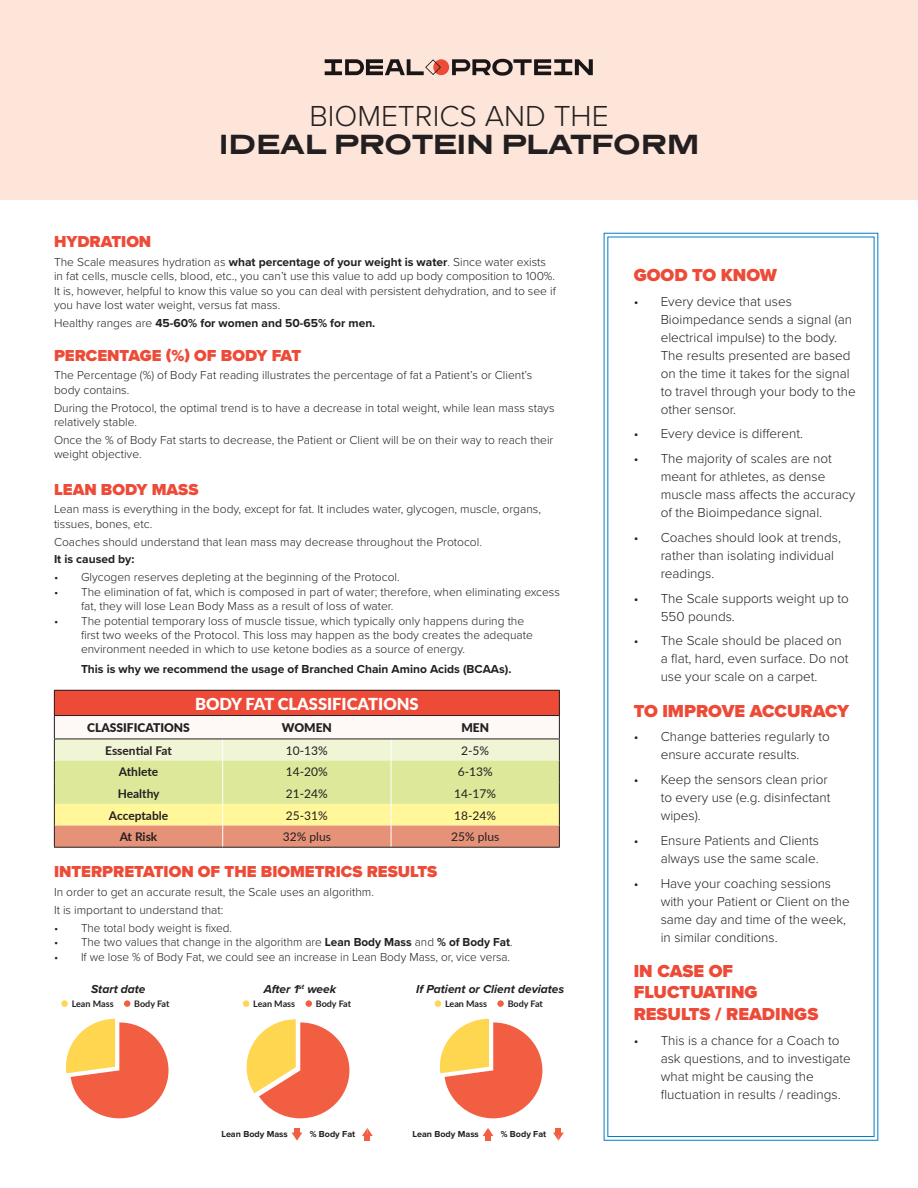
<style>
.page{position:relative;width:918px;height:1188px;background:#fff}
.page>*{position:absolute;margin:0;border:0;box-sizing:border-box;transform-origin:0 0}
.t1{font:300 30px "Proxima Nova";color:#231f20}
.t2{font:700 28.5px "Presicav Rg";color:#231f20}
.t3{font:900 18px/21.6px "Proxima Nova";color:#ed4b38}
.t4{font:900 16.5px "Proxima Nova";color:#ed4b38}
.t5{font:900 16.5px "Lato";color:#fff}
.t6{font:300 13.5px/18px "Proxima Nova";color:#231f20}
.t7{font:300 12px/14.4px "Proxima Nova";color:#231f20}
.t8{font:700 12px "Proxima Nova";color:#231f20}
.t9{font:12px "Lato";color:#231f20}
.t10{font:italic 700 12px "Proxima Nova";color:#231f20}
.t11{font:700 12px "Lato";color:#231f20}
.t12{font:900 12px "Lato";color:#231f20}
.t13{font:700 9px "Lato";color:#231f20}
.t14{font:700 9px "Proxima Nova";color:#231f20}
.s1{font-weight:700}
.s2{font-weight:300}
</style>
<div class="page">
<div style="left:0;top:0;width:918px;height:200px;background:#fde5da"></div>
<hr style="left:54px;top:847px;width:169px;height:1px;background:#231f20">
<hr style="left:223px;top:847px;width:168px;height:1px;background:#231f20">
<hr style="left:391px;top:847px;width:169px;height:1px;background:#231f20">
<hr style="left:54px;top:690px;width:169px;height:1px;background:#231f20">
<hr style="left:223px;top:690px;width:168px;height:1px;background:#231f20">
<hr style="left:391px;top:690px;width:169px;height:1px;background:#231f20">
<svg style="left:54px;top:691px;width:506px;height:156px;background:#e9c79a"></svg>
<hr style="left:54px;top:739px;width:169px;height:1px;background:#231f20">
<hr style="left:223px;top:739px;width:168px;height:1px;background:#231f20">
<hr style="left:391px;top:739px;width:169px;height:1px;background:#231f20">
<div style="left:124px;top:1000px;width:6px;height:7px;background:#f25e42;border-radius:50%"></div>
<div style="left:61px;top:1000px;width:7px;height:7px;background:#ffd64f;border-radius:50%"></div>
<div style="left:294px;top:1128px;width:6px;height:7px;background:#f25e42"></div>
<svg style="left:292px;top:1133px;width:10px;height:8px"></svg>
<svg style="left:362px;top:1128px;width:11px;height:13px"></svg>
<div style="left:485px;top:1134px;width:6px;height:7px;background:#f25e42"></div>
<svg style="left:483px;top:1128px;width:10px;height:8px"></svg>
<svg style="left:553px;top:1128px;width:11px;height:13px"></svg>
<div style="left:306px;top:1000px;width:6px;height:7px;background:#f25e42;border-radius:50%"></div>
<div style="left:243px;top:1000px;width:6px;height:7px;background:#ffd64f;border-radius:50%"></div>
<div style="left:497px;top:1000px;width:7px;height:7px;background:#f25e42;border-radius:50%"></div>
<div style="left:435px;top:1000px;width:6px;height:7px;background:#ffd64f;border-radius:50%"></div>
<svg style="left:452px;top:59px;width:141px;height:17px"></svg>
<div style="left:433px;top:59px;width:16px;height:16px;background:#ed4b38;border-radius:50%"></div>
<svg style="left:325px;top:59px;width:116px;height:16px"></svg>
<svg style="left:66px;top:1019px;width:103px;height:99px"></svg>
<svg style="left:247px;top:1019px;width:102px;height:99px"></svg>
<svg style="left:440px;top:1019px;width:102px;height:99px"></svg>
<svg style="left:603px;top:232px;width:276px;height:909px"></svg>
<p class="t1" style="left:309px;top:94px;width:301px">BIOMETRICS AND THE</p>
<p class="t2" style="left:219px;top:127px;width:482px">IDEAL PROTEIN PLATFORM</p>
<p class="t4" style="left:54px;top:229px;width:99px">HYDRATION</p>
<p class="t7" style="left:54px;top:254px;width:503px">The Scale measures hydration as <span class="s1">what percentage of your weight is water</span>. Since water exists in fat cells, muscle cells, blood, etc., you can’t use this value to add up body composition to 100%.<br>It is, however, helpful to know this value so you can deal with persistent dehydration, and to see if you have lost water weight, versus fat mass.</p>
<p class="t8" style="left:54px;top:314px;width:323px"><span class="s2">Healthy ranges are</span> 45-60% for women and 50-65% for men.</p>
<p class="t4" style="left:54px;top:343px;width:249px">PERCENTAGE (%) OF BODY FAT</p>
<p class="t7" style="left:54px;top:368px;width:480px">The Percentage (%) of Body Fat reading illustrates the percentage of fat a Patient’s or Client’s body contains.</p>
<p class="t7" style="left:54px;top:400px;width:502px">During the Protocol, the optimal trend is to have a decrease in total weight, while lean mass stays relatively stable.</p>
<p class="t7" style="left:54px;top:432px;width:501px">Once the % of Body Fat starts to decrease, the Patient or Client will be on their way to reach their weight objective.</p>
<p class="t4" style="left:54px;top:477px;width:146px">LEAN BODY MASS</p>
<p class="t7" style="left:54px;top:501px;width:489px">Lean mass is everything in the body, except for fat. It includes water, glycogen, muscle, organs, tissues, bones, etc.</p>
<p class="t7" style="left:54px;top:534px;width:430px">Coaches should understand that lean mass may decrease throughout the Protocol.</p>
<p class="t8" style="left:54px;top:551px;width:82px">It is caused by:</p>
<p class="t7" style="left:54px;top:570px;width:347px">• Glycogen reserves depleting at the beginning of the Protocol.</p>
<p class="t7" style="left:81px;top:584px;width:481px;text-indent:-27px">• The elimination of fat, which is composed in part of water; therefore, when eliminating excess fat, they will lose Lean Body Mass as a result of loss of water.</p>
<p class="t7" style="left:81px;top:613px;width:453px;text-indent:-27px">• The potential temporary loss of muscle tissue, which typically only happens during the first two weeks of the Protocol. This loss may happen as the body creates the adequate environment needed in which to use ketone bodies as a source of energy.</p>
<p class="t8" style="left:81px;top:660px;width:432px">This is why we recommend the usage of Branched Chain Amino Acids (BCAAs).</p>
<p class="t5" style="left:195px;top:691px;width:225px">BODY FAT CLASSIFICATIONS</p>
<p class="t12" style="left:87px;top:719px;width:104px">CLASSIFICATIONS</p>
<p class="t12" style="left:282px;top:719px;width:52px">WOMEN</p>
<p class="t12" style="left:461px;top:719px;width:29px">MEN</p>
<p class="t11" style="left:105px;top:741px;width:68px">Essential Fat</p>
<p class="t9" style="left:286px;top:742px;width:43px">10-13%</p>
<p class="t9" style="left:461px;top:742px;width:29px">2-5%</p>
<p class="t11" style="left:119px;top:763px;width:41px">Athlete</p>
<p class="t9" style="left:286px;top:763px;width:43px">14-20%</p>
<p class="t9" style="left:458px;top:763px;width:36px">6-13%</p>
<p class="t11" style="left:118px;top:785px;width:43px">Healthy</p>
<p class="t9" style="left:286px;top:785px;width:43px">21-24%</p>
<p class="t9" style="left:454px;top:785px;width:43px">14-17%</p>
<p class="t11" style="left:109px;top:806px;width:61px">Acceptable</p>
<p class="t9" style="left:286px;top:807px;width:43px">25-31%</p>
<p class="t9" style="left:454px;top:807px;width:43px">18-24%</p>
<p class="t11" style="left:120px;top:828px;width:39px">At Risk</p>
<p class="t9" style="left:283px;top:828px;width:50px">32% plus</p>
<p class="t9" style="left:451px;top:828px;width:50px">25% plus</p>
<p class="t4" style="left:54px;top:859px;width:385px">INTERPRETATION OF THE BIOMETRICS RESULTS</p>
<p class="t7" style="left:54px;top:884px;width:322px">In order to get an accurate result, the Scale uses an algorithm.</p>
<p class="t7" style="left:54px;top:902px;width:171px">It is important to understand that:</p>
<p class="t7" style="left:54px;top:920px;width:180px">• The total body weight is fixed.</p>
<p class="t7" style="left:54px;top:934px;width:460px">• The two values that change in the algorithm are <span class="s1">Lean Body Mass</span> and <span class="s1">% of Body Fat</span>.</p>
<p class="t7" style="left:54px;top:949px;width:458px">• If we lose % of Body Fat, we could see an increase in Lean Body Mass, or, vice versa.</p>
<p class="t10" style="left:91px;top:980px;width:56px">Start date</p>
<p class="t10" style="left:264px;top:980px;width:74px">After 1<sup>st</sup> week</p>
<p class="t10" style="left:416px;top:980px;width:150px">If Patient or Client deviates</p>
<p class="t13" style="left:72px;top:997px;width:43px">Lean Mass</p>
<p class="t13" style="left:134px;top:997px;width:37px">Body Fat</p>
<p class="t13" style="left:253px;top:997px;width:43px">Lean Mass</p>
<p class="t13" style="left:316px;top:997px;width:37px">Body Fat</p>
<p class="t13" style="left:445px;top:997px;width:43px">Lean Mass</p>
<p class="t13" style="left:508px;top:997px;width:37px">Body Fat</p>
<p class="t14" style="left:221px;top:1128px;width:68px">Lean Body Mass</p>
<p class="t14" style="left:310px;top:1128px;width:47px">% Body Fat</p>
<p class="t14" style="left:412px;top:1128px;width:68px">Lean Body Mass</p>
<p class="t14" style="left:501px;top:1128px;width:47px">% Body Fat</p>
<p class="t3" style="left:634px;top:264px;width:145px">GOOD TO KNOW</p>
<p class="t6" style="left:661px;top:291px;width:197px;text-indent:-27px">• Every device that uses<br>Bioimpedance sends a signal (an electrical impulse) to the body.<br>The results presented are based on the time it takes for the signal to travel through your body to the other sensor.</p>
<p class="t6" style="left:634px;top:424px;width:171px">• Every device is different.</p>
<p class="t6" style="left:661px;top:449px;width:196px;text-indent:-27px">• The majority of scales are not meant for athletes, as dense muscle mass affects the accuracy of the Bioimpedance signal.</p>
<p class="t6" style="left:661px;top:528px;width:182px;text-indent:-27px">• Coaches should look at trends, rather than isolating individual readings.</p>
<p class="t6" style="left:661px;top:588px;width:190px;text-indent:-27px">• The Scale supports weight up to<br>550 pounds.</p>
<p class="t6" style="left:661px;top:631px;width:189px;text-indent:-27px">• The Scale should be placed on a flat, hard, even surface. Do not use your scale on a carpet.</p>
<p class="t3" style="left:634px;top:700px;width:217px">TO IMPROVE ACCURACY</p>
<p class="t6" style="left:634px;top:727px;width:198px;text-align:center">• Change batteries regularly to ensure accurate results.</p>
<p class="t6" style="left:661px;top:770px;width:171px;text-indent:-27px">• Keep the sensors clean prior to every use (e.g. disinfectant wipes).</p>
<p class="t6" style="left:634px;top:831px;width:187px;text-align:right">• Ensure Patients and Clients always use the same scale.</p>
<p class="t6" style="left:661px;top:873px;width:191px;text-indent:-27px">• Have your coaching sessions with your Patient or Client on the same day and time of the week, in similar conditions.</p>
<p class="t3" style="left:634px;top:960px;width:186px">IN CASE OF<br>FLUCTUATING<br>RESULTS / READINGS</p>
<p class="t6" style="left:661px;top:1030px;width:192px;text-indent:-27px">• This is a chance for a Coach to ask questions, and to investigate what might be causing the fluctuation in results / readings.</p>
</div>
